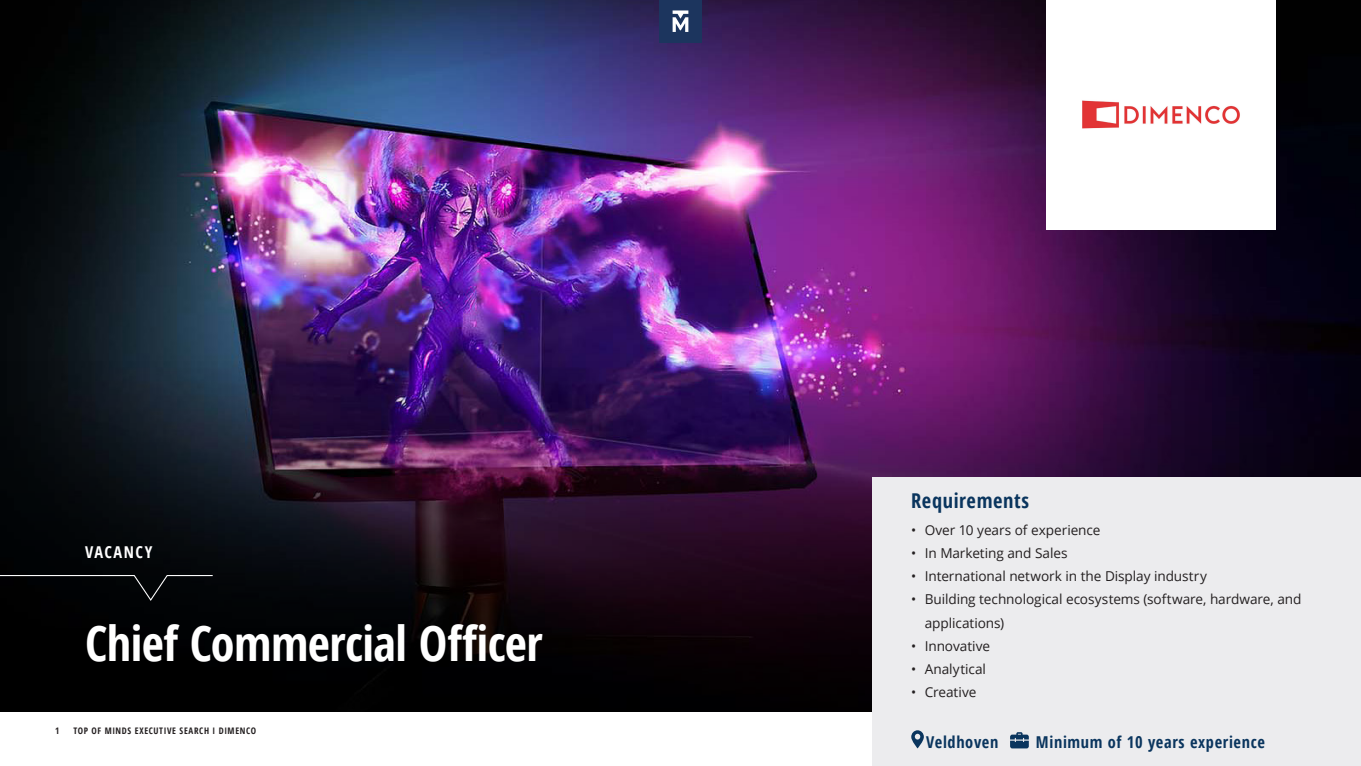
<style>
.page{position:relative;width:1361px;height:766px;background:#fff}
.page>*{position:absolute;margin:0;border:0;box-sizing:border-box;transform-origin:0 0}
.Page_header_kopie{font:700 condensed 48.15px "Open Sans";letter-spacing:-.01em;color:#fff}
.t1{font:700 condensed 20.4px "Open Sans";letter-spacing:.03em;color:#0a355e}
.t2{font:700 condensed 16.35px "Open Sans";letter-spacing:.04em;color:#0a355e}
.t3{font:700 condensed 16.27px "Open Sans";letter-spacing:.09em;color:#fff}
.t4{font:13.65px/23.2px "Open Sans";letter-spacing:-.005em;color:#231f20}
.t5{font:700 condensed 9px "Open Sans";letter-spacing:.07em;color:#231f20}
</style>
<div class="page">
<img style="left:0;top:0;width:1361px;height:332px">
<img style="left:0;top:332px;width:1361px;height:379px">
<svg style="left:0;top:574px;width:214px;height:27px;background:#0c0e10"></svg>
<div style="left:872px;top:477px;width:489px;height:288px;background:#ececee"></div>
<svg style="left:911px;top:730px;width:13px;height:18px"></svg>
<svg style="left:1010px;top:732px;width:19px;height:16px"></svg>
<div style="left:1046px;top:0;width:230px;height:229px;background:#fff"></div>
<img style="left:1082px;top:100px;width:158px;height:29px">
<div style="left:659px;top:0;width:43px;height:43px;background:#1c355e"></div>
<svg style="left:672px;top:10px;width:16px;height:22px"></svg>
<p class="t3" style="left:85px;top:540px;width:69px">VACANCY</p>
<p class="Page_header_kopie" style="left:85px;top:610px;width:459px">Chief Commercial Officer</p>
<p class="t5" style="left:55px;top:724px;width:6px">1</p>
<p class="t5" style="left:73px;top:724px;width:184px">TOP OF MINDS EXECUTIVE SEARCH I DIMENCO</p>
<p class="t1" style="left:911px;top:486px;width:119px">Requirements</p>
<p class="t4" style="left:911px;top:518px;width:191px">• Over 10 years of experience</p>
<p class="t4" style="left:911px;top:541px;width:158px">• In Marketing and Sales</p>
<p class="t4" style="left:911px;top:564px;width:297px">• International network in the Display industry</p>
<p class="t4" style="left:925px;top:587px;width:378px;text-indent:-14px">• Building technological ecosystems (software, hardware, and applications)</p>
<p class="t4" style="left:911px;top:633px;width:80px">• Innovative</p>
<p class="t4" style="left:911px;top:656px;width:76px">• Analytical</p>
<p class="t4" style="left:911px;top:680px;width:67px">• Creative</p>
<p class="t2" style="left:926px;top:730px;width:74px">Veldhoven</p>
<p class="t2" style="left:1036px;top:730px;width:230px">Minimum of 10 years experience</p>
</div>
